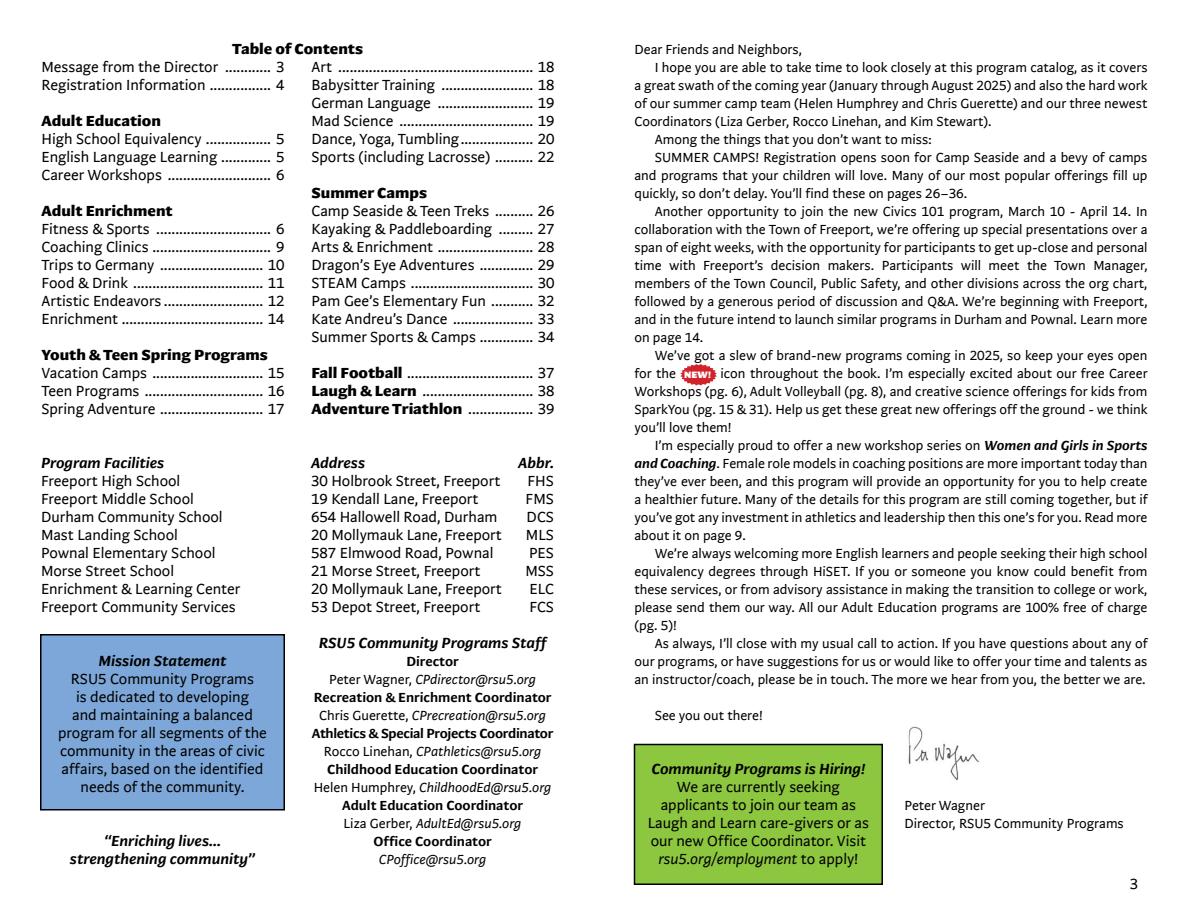
<style>
.page{position:relative;width:1188px;height:918px;background:#fff}
.page>*{position:absolute;margin:0;border:0;box-sizing:border-box;transform-origin:0 0}
.t1{font:15px/18px "Arzachel";color:#000;text-align:justify}
.t2{font:italic 500 15px/18px "Arzachel";color:#000;text-align:center}
.t3{font:700 15px "Arzachel";color:#000}
.t4{font:13.5px/18px "Arzachel";color:#000;text-align:justify}
.t5{font:500 13.5px/18px "Arzachel";color:#000;text-align:center}
.t6{font:italic 13.5px "Arzachel";color:#000}
.t7{font:900 9.45px "Arzachel";color:#fff}
.s1{font-weight:700}
.s2{font-weight:400}
.s3{font-weight:400;font-style:italic}
.s4{font-weight:500;font-style:italic}
.s5{font-style:italic}
</style>
<div class="page">
<img style="left:908px;top:726px;width:72px;height:54px">
<div style="left:40px;top:634px;width:245px;height:177px;background:#7da7d8"></div>
<svg style="left:680px;top:364px;width:37px;height:21px"></svg>
<div style="left:634px;top:744px;width:248px;height:140px;background:#8dc63f"></div>
<div style="left:634px;top:744px;width:249px;height:141px;border:2px solid #000"></div>
<p class="t3" style="left:232px;top:40px;width:132px">Table of Contents</p>
<p class="t1" style="left:42px;top:58px;width:245px">Message from the Director ............ 3<br>Registration Information ................ 4</p>
<p class="t3" style="left:42px;top:112px;width:121px">Adult Education</p>
<p class="t1" style="left:42px;top:130px;width:245px">High School Equivalency ................. 5<br>English Language Learning ............. 5<br>Career Workshops ........................... 6</p>
<p class="t3" style="left:42px;top:202px;width:133px">Adult Enrichment</p>
<p class="t1" style="left:42px;top:220px;width:245px">Fitness &amp; Sports .............................. 6<br>Coaching Clinics ............................... 9<br>Trips to Germany ........................... 10<br>Food &amp; Drink .................................. 11<br>Artistic Endeavors .......................... 12<br>Enrichment ..................................... 14</p>
<p class="t3" style="left:42px;top:346px;width:228px">Youth &amp; Teen Spring Programs</p>
<p class="t1" style="left:42px;top:364px;width:244px">Vacation Camps ............................. 15<br>Teen Programs ............................... 16<br>Spring Adventure ........................... 17</p>
<p class="t1" style="left:312px;top:58px;width:244px">Art ................................................... 18<br>Babysitter Training ........................ 18<br>German Language ......................... 19<br>Mad Science ................................... 19<br>Dance, Yoga, Tumbling................... 20<br>Sports (including Lacrosse) .......... 22</p>
<p class="t3" style="left:312px;top:184px;width:117px">Summer Camps</p>
<p class="t1" style="left:312px;top:202px;width:244px">Camp Seaside &amp; Teen Treks .......... 26<br>Kayaking &amp; Paddleboarding ......... 27<br>Arts &amp; Enrichment ......................... 28<br>Dragon’s Eye Adventures .............. 29<br>STEAM Camps ................................ 30<br>Pam Gee’s Elementary Fun ........... 32<br>Kate Andreu’s Dance ..................... 33<br>Summer Sports &amp; Camps .............. 34</p>
<p class="t1" style="left:312px;top:364px;width:244px"><span class="s1">Fall Football</span> ................................. 37<br><span class="s1">Laugh &amp; Learn</span> ............................. 38<br><span class="s1">Adventure Triathlon</span> ................. 39</p>
<p class="t2" style="left:41px;top:454px;width:125px">Program Facilities</p>
<p class="t2" style="left:311px;top:454px;width:56px">Address</p>
<p class="t2" style="left:518px;top:454px;width:37px">Abbr.</p>
<p class="t1" style="left:41px;top:472px;width:141px">Freeport High School</p>
<p class="t1" style="left:311px;top:472px;width:191px">30 Holbrook Street, Freeport</p>
<p class="t1" style="left:528px;top:472px;width:28px">FHS</p>
<p class="t1" style="left:41px;top:490px;width:154px">Freeport Middle School</p>
<p class="t1" style="left:311px;top:490px;width:169px">19 Kendall Lane, Freeport</p>
<p class="t1" style="left:526px;top:490px;width:30px">FMS</p>
<p class="t1" style="left:41px;top:508px;width:183px">Durham Community School</p>
<p class="t1" style="left:311px;top:508px;width:188px">654 Hallowell Road, Durham</p>
<p class="t1" style="left:527px;top:508px;width:29px">DCS</p>
<p class="t1" style="left:41px;top:526px;width:138px">Mast Landing School</p>
<p class="t1" style="left:311px;top:526px;width:192px">20 Mollymauk Lane, Freeport</p>
<p class="t1" style="left:526px;top:526px;width:30px">MLS</p>
<p class="t1" style="left:41px;top:544px;width:176px">Pownal Elementary School</p>
<p class="t1" style="left:311px;top:544px;width:184px">587 Elmwood Road, Pownal</p>
<p class="t1" style="left:529px;top:544px;width:26px">PES</p>
<p class="t1" style="left:41px;top:562px;width:135px">Morse Street School</p>
<p class="t1" style="left:311px;top:562px;width:171px">21 Morse Street, Freeport</p>
<p class="t1" style="left:525px;top:562px;width:30px">MSS</p>
<p class="t1" style="left:41px;top:580px;width:201px">Enrichment &amp; Learning Center</p>
<p class="t1" style="left:311px;top:580px;width:192px">20 Mollymauk Lane, Freeport</p>
<p class="t1" style="left:530px;top:580px;width:26px">ELC</p>
<p class="t1" style="left:41px;top:598px;width:196px">Freeport Community Services</p>
<p class="t1" style="left:311px;top:598px;width:171px">53 Depot Street, Freeport</p>
<p class="t1" style="left:529px;top:598px;width:26px">FCS</p>
<p class="t2" style="left:99px;top:652px;width:129px">Mission Statement</p>
<p class="t1" style="left:58px;top:670px;width:210px;text-align:center">RSU5 Community Programs<br>is dedicated to developing<br>and maintaining a balanced program for all segments of the community in the areas of civic affairs, based on the identified needs of the community.</p>
<p class="t2" style="left:319px;top:634px;width:229px">RSU5 Community Programs Staff</p>
<p class="t5" style="left:312px;top:652px;width:243px">Director<br><span class="s2">Peter Wagner,</span> <span class="s3">CPdirector@rsu5.org<br></span>Recreation &amp; Enrichment Coordinator<br><span class="s2">Chris Guerette,</span> <span class="s3">CPrecreation@rsu5.org<br></span>Athletics &amp; Special Projects Coordinator<br><span class="s2">Rocco Linehan,</span> <span class="s3">CPathletics@rsu5.org<br></span>Childhood Education Coordinator<br><span class="s2">Helen Humphrey,</span> <span class="s3">ChildhoodEd@rsu5.org<br></span>Adult Education Coordinator<br><span class="s2">Liza Gerber,</span> <span class="s3">AdultEd@rsu5.org<br></span>Office Coordinator</p>
<p class="t6" style="left:379px;top:851px;width:109px">CPoffice@rsu5.org</p>
<p class="t2" style="left:70px;top:832px;width:187px">“Enriching lives... strengthening community”</p>
<p class="t4" style="left:634px;top:40px;width:169px">Dear Friends and Neighbors,</p>
<p class="t4" style="left:655px;top:58px;width:494px">I hope you are able to take time to look closely at this program catalog, as it covers</p>
<p class="t4" style="left:634px;top:76px;width:515px">a great swath of the coming year (January through August 2025) and also the hard work</p>
<p class="t4" style="left:634px;top:94px;width:514px">of our summer camp team (Helen Humphrey and Chris Guerette) and our three newest</p>
<p class="t4" style="left:634px;top:112px;width:358px">Coordinators (Liza Gerber, Rocco Linehan, and Kim Stewart).</p>
<p class="t4" style="left:655px;top:130px;width:279px">Among the things that you don’t want to miss:</p>
<p class="t4" style="left:655px;top:148px;width:494px">SUMMER CAMPS! Registration opens soon for Camp Seaside and a bevy of camps</p>
<p class="t4" style="left:634px;top:166px;width:515px">and programs that your children will love. Many of our most popular offerings fill up</p>
<p class="t4" style="left:634px;top:184px;width:334px">quickly, so don’t delay. You’ll find these on pages 26–36.</p>
<p class="t4" style="left:655px;top:202px;width:494px">Another opportunity to join the new Civics 101 program, March 10 - April 14. In</p>
<p class="t4" style="left:634px;top:220px;width:514px">collaboration with the Town of Freeport, we’re offering up special presentations over a</p>
<p class="t4" style="left:634px;top:238px;width:514px">span of eight weeks, with the opportunity for participants to get up-close and personal</p>
<p class="t4" style="left:634px;top:256px;width:515px">time with Freeport’s decision makers. Participants will meet the Town Manager,</p>
<p class="t4" style="left:634px;top:274px;width:514px">members of the Town Council, Public Safety, and other divisions across the org chart,</p>
<p class="t4" style="left:634px;top:292px;width:515px">followed by a generous period of discussion and Q&amp;A. We’re beginning with Freeport,</p>
<p class="t4" style="left:634px;top:310px;width:514px">and in the future intend to launch similar programs in Durham and Pownal. Learn more</p>
<p class="t4" style="left:634px;top:328px;width:70px">on page 14.</p>
<p class="t4" style="left:655px;top:346px;width:494px">We’ve got a slew of brand-new programs coming in 2025, so keep your eyes open</p>
<p class="t4" style="left:634px;top:364px;width:43px">for the</p>
<p class="t4" style="left:634px;top:364px;width:515px;text-indent:86px">icon throughout the book. I’m especially excited about our free Career Workshops (pg. 6), Adult Volleyball (pg. 8), and creative science offerings for kids from SparkYou (pg. 15 &amp; 31). Help us get these great new offerings off the ground - we think you’ll love them!</p>
<p class="t4" style="left:634px;top:436px;width:515px;text-indent:20px">I’m especially proud to offer a new workshop series on <span class="s4">Women and Girls in Sports and Coaching</span>. Female role models in coaching positions are more important today than they’ve ever been, and this program will provide an opportunity for you to help create a healthier future. Many of the details for this program are still coming together, but if you’ve got any investment in athletics and leadership then this one’s for you. Read more about it on page 9.</p>
<p class="t4" style="left:634px;top:544px;width:515px;text-indent:20px">We’re always welcoming more English learners and people seeking their high school equivalency degrees through HiSET. If you or someone you know could benefit from these services, or from advisory assistance in making the transition to college or work, please send them our way. All our Adult Education programs are 100% free of charge (pg. 5)!</p>
<p class="t4" style="left:634px;top:634px;width:515px;text-indent:20px">As always, I’ll close with my usual call to action. If you have questions about any of our programs, or have suggestions for us or would like to offer your time and talents as an instructor/coach, please be in touch. The more we hear from you, the better we are.</p>
<p class="t4" style="left:655px;top:706px;width:110px">See you out there!</p>
<p class="t7" style="left:684px;top:369px;width:28px">NEW!</p>
<p class="t2" style="left:651px;top:760px;width:215px">Community Programs is Hiring!</p>
<p class="t1" style="left:648px;top:778px;width:223px;text-align:center">We are currently seeking applicants to join our team as<br>Laugh and Learn care-givers or as our new Office Coordinator. Visit <span class="s5">rsu5.org/employment</span> to apply!</p>
<p class="t4" style="left:904px;top:796px;width:221px">Peter Wagner<br>Director, RSU5 Community Programs</p>
<p class="t1" style="left:1130px;top:875px;width:10px">3</p>
</div>
